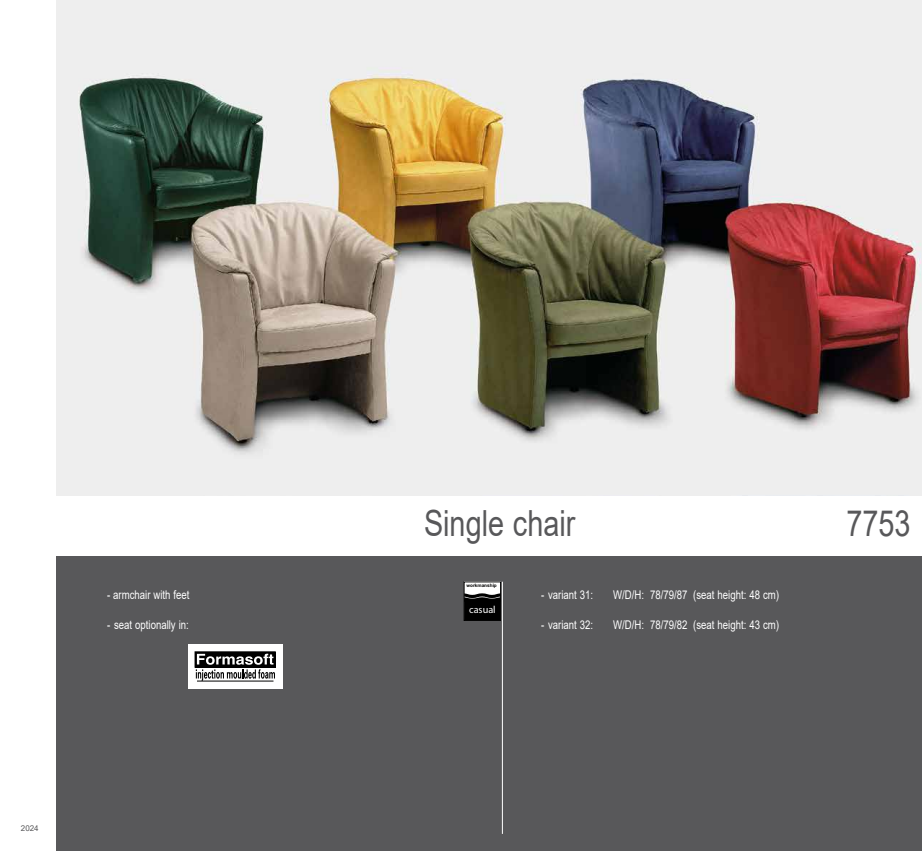
<style>
.page{position:relative;width:922px;height:851px;background:#fff}
.page>*{position:absolute;margin:0;border:0;box-sizing:border-box;transform-origin:0 0}
.t1{font:36px "Arial";color:#58585a;scale:.8 1}
.t2{font:12px "Arial";color:#fff;scale:.8 1}
.t3{font:10.3px "Myriad Pro";color:#fff}
.t4{font:8px "Arial";color:#58585a}
.t5{font:700 4.7px "Arial";color:#000}
</style>
<div class="page">
<div style="left:57px;top:556px;width:864px;height:294px;background:#58585a"></div>
<img style="left:57px;top:0;width:864px;height:496px">
<div style="left:188px;top:644px;width:94px;height:44px;background:#fff"></div>
<hr style="left:197px;top:680px;width:76px;height:1px;background:#000">
<div style="left:195px;top:651px;width:80px;height:16px;border:1px solid #000"></div>
<svg style="left:196px;top:653px;width:79px;height:27px"></svg>
<hr style="left:501px;top:581px;width:1px;height:252px;background:#fff">
<div style="left:464px;top:581px;width:36px;height:39px;background:#fff"></div>
<svg style="left:466px;top:593px;width:32px;height:25px"></svg>
<div style="left:464px;top:581px;width:36px;height:39px;border:1px solid #000"></div>
<p class="t2" style="left:107px;top:586px;width:105px">- armchair with feet</p>
<p class="t2" style="left:107px;top:616px;width:104px">- seat optionally in:</p>
<p class="t4" style="left:21px;top:822px;width:19px">2024</p>
<h1 class="t1" style="left:424px;top:498px;width:191px">Single chair</h1>
<p class="t5" style="left:466px;top:583px;width:32px">workmanship</p>
<p class="t3" style="left:469px;top:603px;width:28px">casual</p>
<p class="t2" style="left:541px;top:586px;width:67px">- variant 31:</p>
<p class="t2" style="left:613px;top:586px;width:209px">W/D/H: 78/79/87 (seat height: 48 cm)</p>
<p class="t2" style="left:541px;top:616px;width:67px">- variant 32:</p>
<p class="t2" style="left:613px;top:616px;width:209px">W/D/H: 78/79/82 (seat height: 43 cm)</p>
<h1 class="t1" style="left:846px;top:498px;width:82px">7753</h1>
</div>
